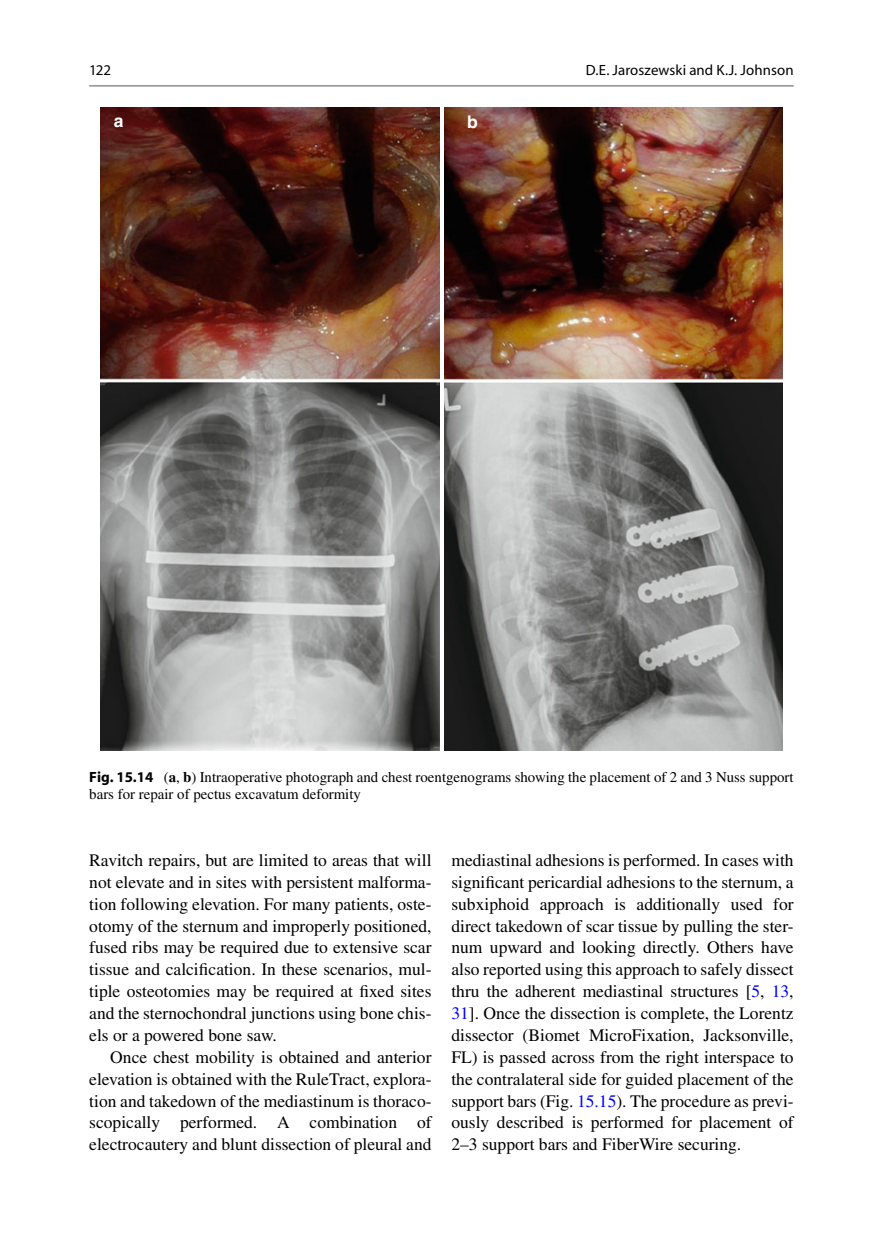
<style>
.page{position:relative;width:883px;height:1260px;background:#fff}
.page>*{position:absolute;margin:0;border:0;box-sizing:border-box;transform-origin:0 0}
.t1{font:17.5px/21.9px "Jhpyvc Times";color:#000;text-align:justify}
.t2{font:700 17.5px "Yvlnlj Helvetica";color:#fff}
.t3{font:14.88px/17.5px "Jhpyvc Times";color:#000}
.t4{font:14.88px "Xkpkpl Myriad";color:#000}
.s1{font-family:"Bmgggw Myriad";font-weight:700}
.s2{font-family:"Bnxcml Times";font-weight:700}
.s3{color:#0000fa}
</style>
<div class="page">
<img style="left:444px;top:107px;width:339px;height:644px">
<img style="left:100px;top:107px;width:340px;height:643px">
<hr style="left:89px;top:85px;width:705px;height:2px;background:#9c9c9c">
<p class="t4" style="left:89px;top:64px;width:23px">122</p>
<p class="t2" style="left:114px;top:110px;width:11px">a</p>
<p class="t2" style="left:467px;top:112px;width:12px">b</p>
<p class="t4" style="left:586px;top:64px;width:209px">D.E. Jaroszewski and K.J. Johnson</p>
<p class="t3" style="left:89px;top:770px;width:706px"><span class="s1">Fig. 15.14</span> ( <span class="s2">a</span> , <span class="s2">b</span> ) Intraoperative photograph and chest roentgenograms showing the placement of 2 and 3 Nuss support bars for repair of pectus excavatum deformity</p>
<p class="t1" style="left:89px;top:851px;width:344px">Ravitch repairs, but are limited to areas that will not elevate and in sites with persistent malforma&shy;tion following elevation. For many patients, oste&shy;otomy of the sternum and improperly positioned, fused ribs may be required due to extensive scar tissue and calcification. In these scenarios, mul&shy;tiple osteotomies may be required at fixed sites and the sternochondral junctions using bone chis&shy;els or a powered bone saw.</p>
<p class="t1" style="left:89px;top:1048px;width:344px;text-indent:21px">Once chest mobility is obtained and anterior elevation is obtained with the RuleTract, explora&shy;tion and takedown of the mediastinum is thoraco&shy;scopically performed. A combination of electrocautery and blunt dissection of pleural and</p>
<p class="t1" style="left:451px;top:851px;width:344px">mediastinal adhesions is performed. In cases with significant pericardial adhesions to the sternum, a subxiphoid approach is additionally used for direct takedown of scar tissue by pulling the ster&shy;num upward and looking directly. Others have also reported using this approach to safely dissect thru the adherent mediastinal structures [ <span class="s3">5</span> , <span class="s3">13</span> , <span class="s3">31</span> ]. Once the dissection is complete, the Lorentz dissector (Biomet MicroFixation, Jacksonville, FL) is passed across from the right interspace to the contralateral side for guided placement of the support bars (Fig. <span class="s3">15.15</span> ). The procedure as previ&shy;ously described is performed for placement of 2–3 support bars and FiberWire securing.</p>
</div>
